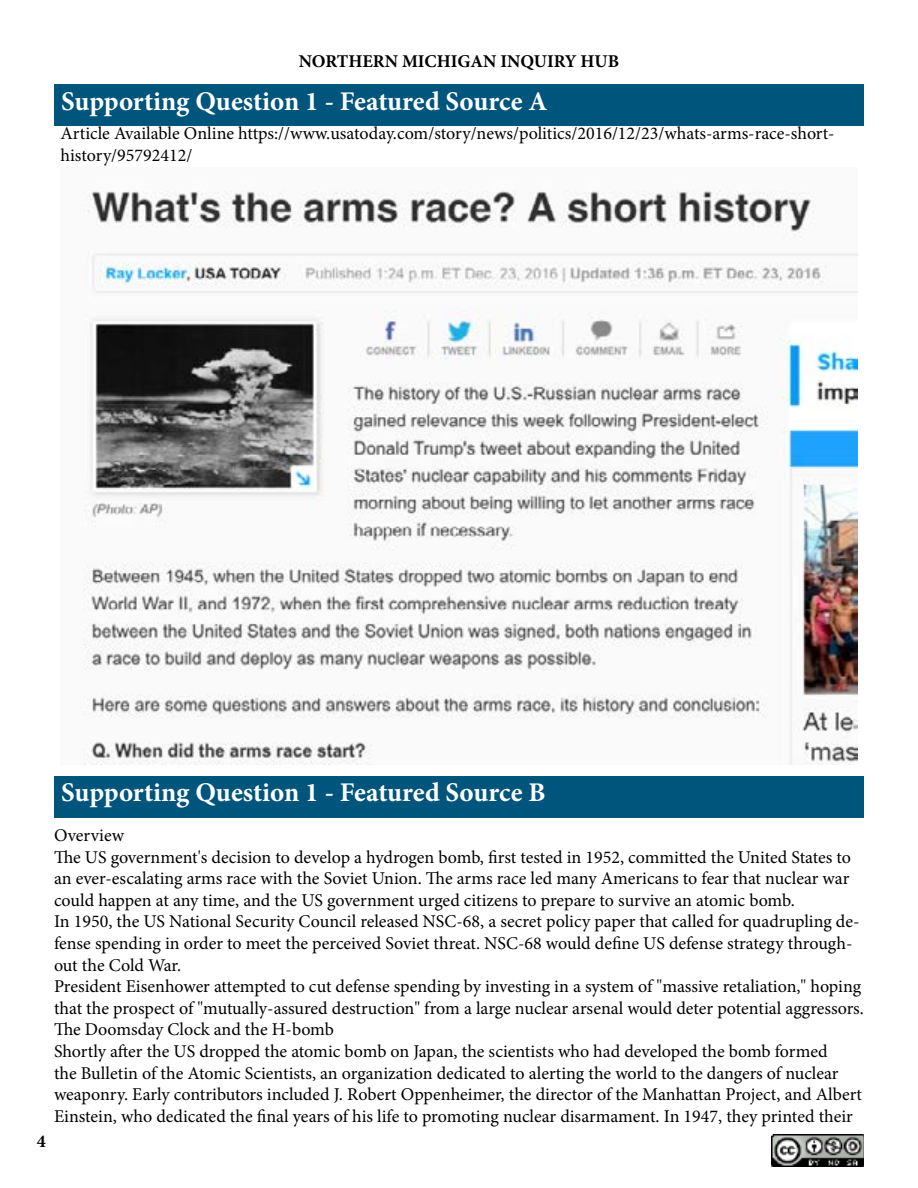
<style>
.page{position:relative;width:918px;height:1188px;background:#fff}
.page>*{position:absolute;margin:0;border:0;box-sizing:border-box;transform-origin:0 0}
.t1{font:700 27px "Minion Pro";letter-spacing:-.005em;color:#fff}
.t2{font:18px/21.6px "Minion Pro";color:#000}
.t3{font:700 18px "Minion Pro";color:#000}
</style>
<div class="page">
<img style="left:772px;top:1134px;width:92px;height:33px">
<div style="left:54px;top:85px;width:810px;height:41px;background:#00557c"></div>
<img style="left:84px;top:190px;width:773px;height:575px">
<div style="left:54px;top:776px;width:810px;height:41px;background:#00557c"></div>
<p class="t3" style="left:299px;top:49px;width:322px">NORTHERN MICHIGAN INQUIRY HUB</p>
<h1 class="t1" style="left:61px;top:82px;width:488px">Supporting Question 1 - Featured Source A</h1>
<p class="t2" style="left:61px;top:123px;width:776px">Article Available Online https://www.usatoday.com/story/news/politics/2016/12/23/whats-arms-race-short&shy;history/95792412/</p>
<p class="t3" style="left:37px;top:1129px;width:10px">4</p>
<h1 class="t1" style="left:61px;top:773px;width:486px">Supporting Question 1 - Featured Source B</h1>
<p class="t2" style="left:54px;top:825px;width:812px">Overview<br>The US government's decision to develop a hydrogen bomb, first tested in 1952, committed the United States to an ever-escalating arms race with the Soviet Union. The arms race led many Americans to fear that nuclear war could happen at any time, and the US government urged citizens to prepare to survive an atomic bomb.<br>In 1950, the US National Security Council released NSC-68, a secret policy paper that called for quadrupling de&shy;fense spending in order to meet the perceived Soviet threat. NSC-68 would define US defense strategy through&shy;out the Cold War.<br>President Eisenhower attempted to cut defense spending by investing in a system of "massive retaliation," hoping that the prospect of "mutually-assured destruction" from a large nuclear arsenal would deter potential aggressors.<br>The Doomsday Clock and the H-bomb<br>Shortly after the US dropped the atomic bomb on Japan, the scientists who had developed the bomb formed<br>the Bulletin of the Atomic Scientists, an organization dedicated to alerting the world to the dangers of nuclear weaponry. Early contributors included J. Robert Oppenheimer, the director of the Manhattan Project, and Albert Einstein, who dedicated the final years of his life to promoting nuclear disarmament. In 1947, they printed their</p>
</div>
